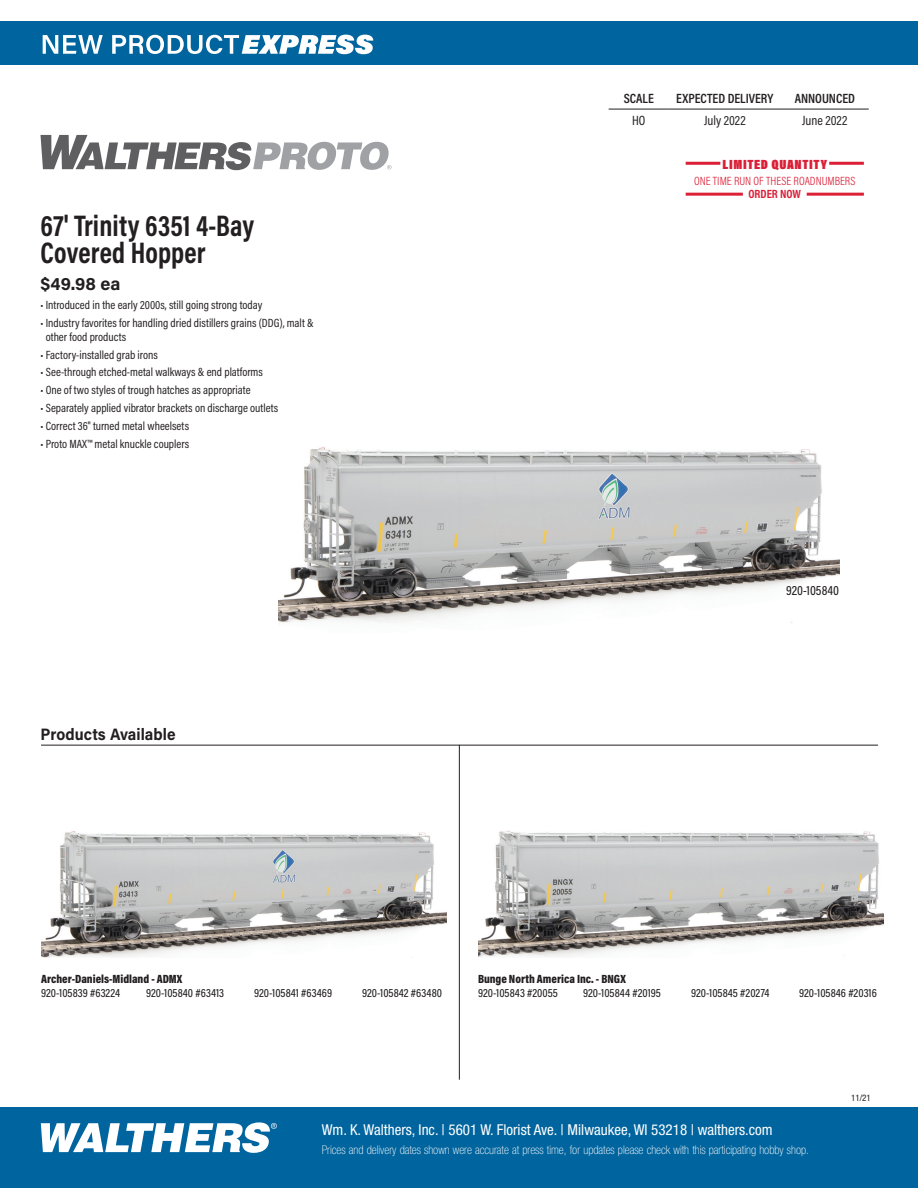
<style>
.page{position:relative;width:918px;height:1188px;background:#fff}
.page>*{position:absolute;margin:0;border:0;box-sizing:border-box;transform-origin:0 0}
.Editorial_Product_Na{font:700 30px/27px "Acumin Pro Cond";letter-spacing:.005em;color:#231f20;scale:.93 1}
.Editorial_Price_Deli{font:700 18px "Acumin Pro";color:#231f20}
.Flyer_First_Product{font:700 16.5px "Acumin Pro";letter-spacing:.005em;color:#231f20;scale:.93 1}
.t1{font:condensed 15px "Helvetica Neue";color:#fff}
.Scale_Box{font:600 13.5px "Acumin Pro Cond";color:#231f20}
.Scale_Box-2{font:13.5px "Acumin Pro Cond";color:#231f20}
.Editorial_Bullets{font:900 13.5px "Acumin Pro Cond";letter-spacing:.05em;color:#da1f37}
.t2{font:500 13.5px "Acumin Pro Cond";letter-spacing:.005em;color:#231f20}
.Editorial_Bullets-2{font:12px/13.5px "Acumin Pro Cond";color:#231f20}
.Editorial_Product_Li{font:500 12px "Acumin Pro Cond";letter-spacing:.005em;color:#231f20}
.t3{font:100 condensed 12px "Helvetica Neue";color:#fff}
.Editorial_Product_Na-2{font:900 12px "Acumin Pro Cond";color:#231f20}
.Editorial_Bullets-3{font:300 12px/13.5px "Acumin Pro Cond";color:#da1f37;text-align:center}
.t4{font:condensed 9px "Helvetica Neue";color:#231f20}
.s1{font-weight:700}
</style>
<div class="page">
<div style="left:0;top:22px;width:918px;height:43px;background:#00649e"></div>
<svg style="left:43px;top:35px;width:60px;height:19px"></svg>
<svg style="left:112px;top:35px;width:261px;height:19px"></svg>
<div style="left:0;top:1107px;width:918px;height:81px;background:#00649e"></div>
<svg style="left:41px;top:1122px;width:236px;height:31px"></svg>
<img style="left:41px;top:831px;width:406px;height:126px">
<img style="left:478px;top:830px;width:406px;height:127px">
<hr style="left:459px;top:745px;width:1px;height:335px;background:#231f20">
<svg style="left:40px;top:135px;width:351px;height:35px"></svg>
<img style="left:279px;top:447px;width:560px;height:176px">
<hr style="left:41px;top:745px;width:837px;height:1px;background:#231f20">
<hr style="left:686px;top:162px;width:34px;height:3px;background:#da1f37">
<hr style="left:686px;top:193px;width:57px;height:3px;background:#da1f37">
<hr style="left:829px;top:162px;width:35px;height:3px;background:#da1f37">
<hr style="left:807px;top:193px;width:57px;height:3px;background:#da1f37">
<hr style="left:609px;top:109px;width:60px;height:1px;background:#231f20">
<hr style="left:669px;top:109px;width:112px;height:1px;background:#231f20">
<hr style="left:781px;top:109px;width:88px;height:1px;background:#231f20">
<p class="Scale_Box" style="left:624px;top:90px;width:32px">SCALE</p>
<p class="Scale_Box" style="left:676px;top:90px;width:99px">EXPECTED DELIVERY</p>
<p class="Scale_Box" style="left:795px;top:90px;width:62px">ANNOUNCED</p>
<p class="Scale_Box-2" style="left:632px;top:112px;width:15px">HO</p>
<p class="Scale_Box-2" style="left:704px;top:112px;width:43px">July 2022</p>
<p class="Scale_Box-2" style="left:802px;top:112px;width:47px">June 2022</p>
<p class="Editorial_Product_Na" style="left:40px;top:212px;width:231px">67' Trinity 6351 4-Bay<br>Covered Hopper</p>
<p class="Editorial_Price_Deli" style="left:40px;top:272px;width:81px">$49.98 ea</p>
<p class="Editorial_Bullets-2" style="left:40px;top:298px;width:223px">• Introduced in the early 2000s, still going strong today</p>
<p class="Editorial_Bullets-2" style="left:46px;top:316px;width:270px;text-indent:-5px">• Industry favorites for handling dried distillers grains (DDG), malt &amp; other food products</p>
<p class="Editorial_Bullets-2" style="left:40px;top:347px;width:119px">• Factory-installed grab irons</p>
<p class="Editorial_Bullets-2" style="left:40px;top:365px;width:224px">• See-through etched-metal walkways &amp; end platforms</p>
<p class="Editorial_Bullets-2" style="left:40px;top:383px;width:212px">• One of two styles of trough hatches as appropriate</p>
<p class="Editorial_Bullets-2" style="left:40px;top:401px;width:239px">• Separately applied vibrator brackets on discharge outlets</p>
<p class="Editorial_Bullets-2" style="left:40px;top:419px;width:150px">• Correct 36" turned metal wheelsets</p>
<p class="Editorial_Bullets-2" style="left:40px;top:437px;width:150px">• Proto MAX™ metal knuckle couplers</p>
<p class="Flyer_First_Product" style="left:40px;top:722px;width:147px">Products Available</p>
<p class="Editorial_Bullets" style="left:723px;top:156px;width:106px">LIMITED QUANTITY</p>
<p class="Editorial_Bullets-3" style="left:694px;top:173px;width:163px">ONE TIME RUN OF THESE ROADNUMBERS<br><span class="s1">ORDER NOW</span></p>
<p class="t2" style="left:786px;top:582px;width:55px">920-105840</p>
<p class="Editorial_Product_Na-2" style="left:41px;top:971px;width:143px">Archer-Daniels-Midland - ADMX</p>
<p class="Editorial_Product_Li" style="left:41px;top:985px;width:81px">920-105839 #63224</p>
<p class="Editorial_Product_Li" style="left:146px;top:985px;width:80px">920-105840 #63413</p>
<p class="Editorial_Product_Li" style="left:254px;top:985px;width:80px">920-105841 #63469</p>
<p class="Editorial_Product_Li" style="left:362px;top:985px;width:82px">920-105842 #63480</p>
<p class="Editorial_Product_Na-2" style="left:478px;top:971px;width:149px">Bunge North America Inc. - BNGX</p>
<p class="Editorial_Product_Li" style="left:478px;top:985px;width:81px">920-105843 #20055</p>
<p class="Editorial_Product_Li" style="left:583px;top:985px;width:79px">920-105844 #20195</p>
<p class="Editorial_Product_Li" style="left:691px;top:985px;width:80px">920-105845 #20274</p>
<p class="Editorial_Product_Li" style="left:799px;top:985px;width:79px">920-105846 #20316</p>
<p class="t4" style="left:851px;top:1092px;width:21px">11/21</p>
<p class="t1" style="left:322px;top:1121px;width:452px">Wm. K. Walthers, Inc. | 5601 W. Florist Ave. | Milwaukee, WI 53218 | walthers.com</p>
<p class="t3" style="left:322px;top:1143px;width:489px">Prices and delivery dates shown were accurate at press time, for updates please check with this participating hobby shop.</p>
</div>
